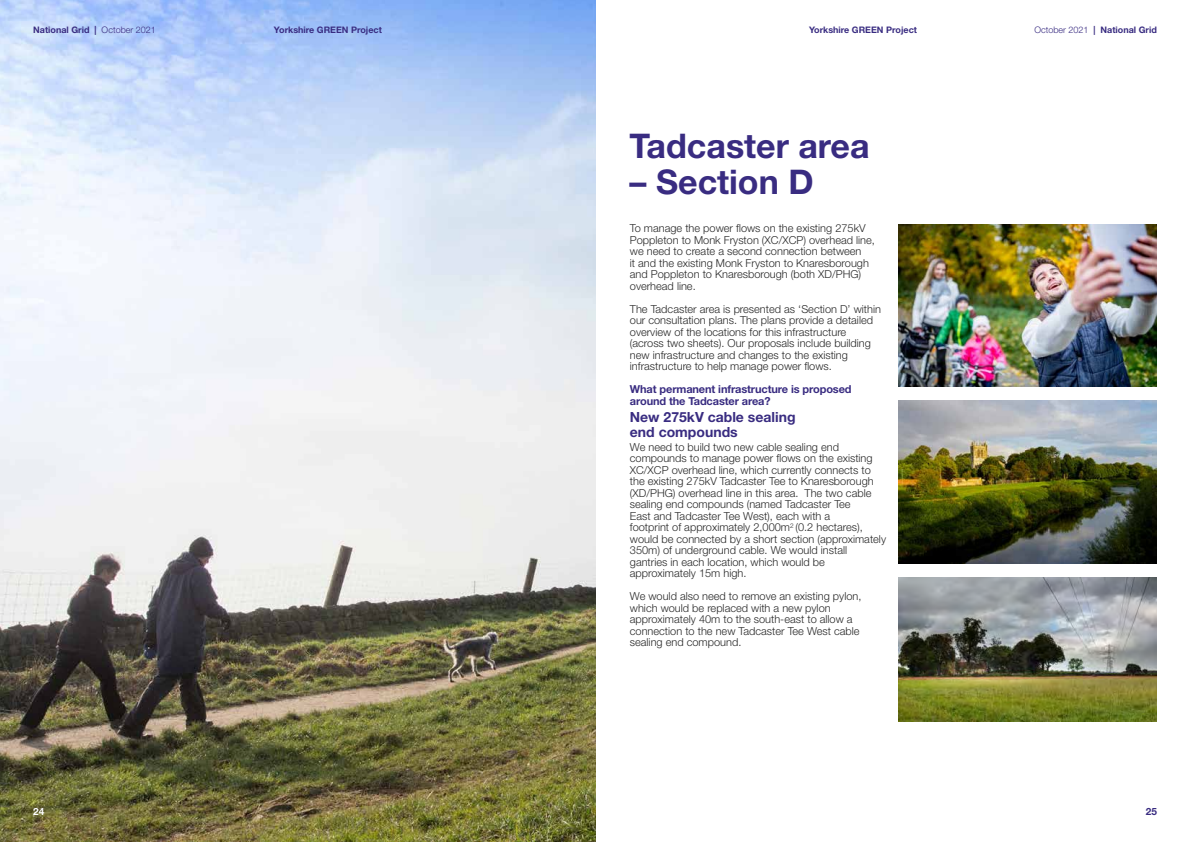
<style>
.page{position:relative;width:1191px;height:842px;background:#fff}
.page>*{position:absolute;margin:0;border:0;box-sizing:border-box;transform-origin:0 0}
.t1{font:700 34px "Helvetica Neue LT Std";color:#392c81}
.t2{font:700 14px/14.5px "Helvetica Neue LT Std";color:#392c81}
.t3{font:300 11px/11.5px "Helvetica Neue LT Std";color:#292929}
.t4{font:700 11px/11.6px "Helvetica Neue LT Std";letter-spacing:-.01em;color:#392c81}
.t5{font:700 10px "Helvetica Neue LT Std";color:#392c81}
.t6{font:700 10px "Helvetica Neue LT Std";color:#fff}
.t7{font:700 9px "Helvetica Neue LT Std";color:#392c81}
.s1{font-weight:300}
</style>
<div class="page">
<img style="left:0;top:0;width:595px;height:842px">
<img style="left:899px;top:577px;width:258px;height:144px">
<img style="left:899px;top:224px;width:258px;height:162px">
<img style="left:899px;top:401px;width:258px;height:162px">
<p class="t7" style="left:33px;top:25px;width:124px">National Grid | <span class="s1">October 2021</span></p>
<p class="t7" style="left:274px;top:25px;width:109px">Yorkshire GREEN Project</p>
<p class="t6" style="left:33px;top:805px;width:13px">24</p>
<p class="t7" style="left:809px;top:25px;width:109px">Yorkshire GREEN Project</p>
<p class="t7" style="left:1034px;top:25px;width:124px"><span class="s1">October 2021</span> | National Grid</p>
<h1 class="t1" style="left:629px;top:125px;width:241px">Tadcaster area</h1>
<h1 class="t1" style="left:629px;top:160px;width:185px">– Section D</h1>
<p class="t3" style="left:630px;top:222px;width:246px">To manage the power flows on the existing 275kV Poppleton to Monk Fryston (XC/XCP) overhead line, we need to create a second connection between<br>it and the existing Monk Fryston to Knaresborough and Poppleton to Knaresborough (both XD/PHG) overhead line.</p>
<p class="t3" style="left:630px;top:303px;width:253px">The Tadcaster area is presented as ‘Section D’ within our consultation plans. The plans provide a detailed overview of the locations for this infrastructure (across two sheets). Our proposals include building new infrastructure and changes to the existing infrastructure to help manage power flows.</p>
<p class="t4" style="left:630px;top:383px;width:223px">What permanent infrastructure is proposed around the Tadcaster area?</p>
<p class="t2" style="left:630px;top:409px;width:167px">New 275kV cable sealing end compounds</p>
<p class="t3" style="left:630px;top:441px;width:258px">We need to build two new cable sealing end compounds to manage power flows on the existing XC/XCP overhead line, which currently connects to the existing 275kV Tadcaster Tee to Knaresborough (XD/PHG) overhead line in this area. The two cable sealing end compounds (named Tadcaster Tee<br>East and Tadcaster Tee West), each with a<br>footprint of approximately 2,000m<sup>2</sup> (0.2 hectares), would be connected by a short section (approximately 350m) of underground cable. We would install gantries in each location, which would be approximately 15m high.</p>
<p class="t3" style="left:630px;top:590px;width:233px">We would also need to remove an existing pylon, which would be replaced with a new pylon approximately 40m to the south-east to allow a connection to the new Tadcaster Tee West cable sealing end compound.</p>
<p class="t5" style="left:1145px;top:805px;width:13px">25</p>
</div>
